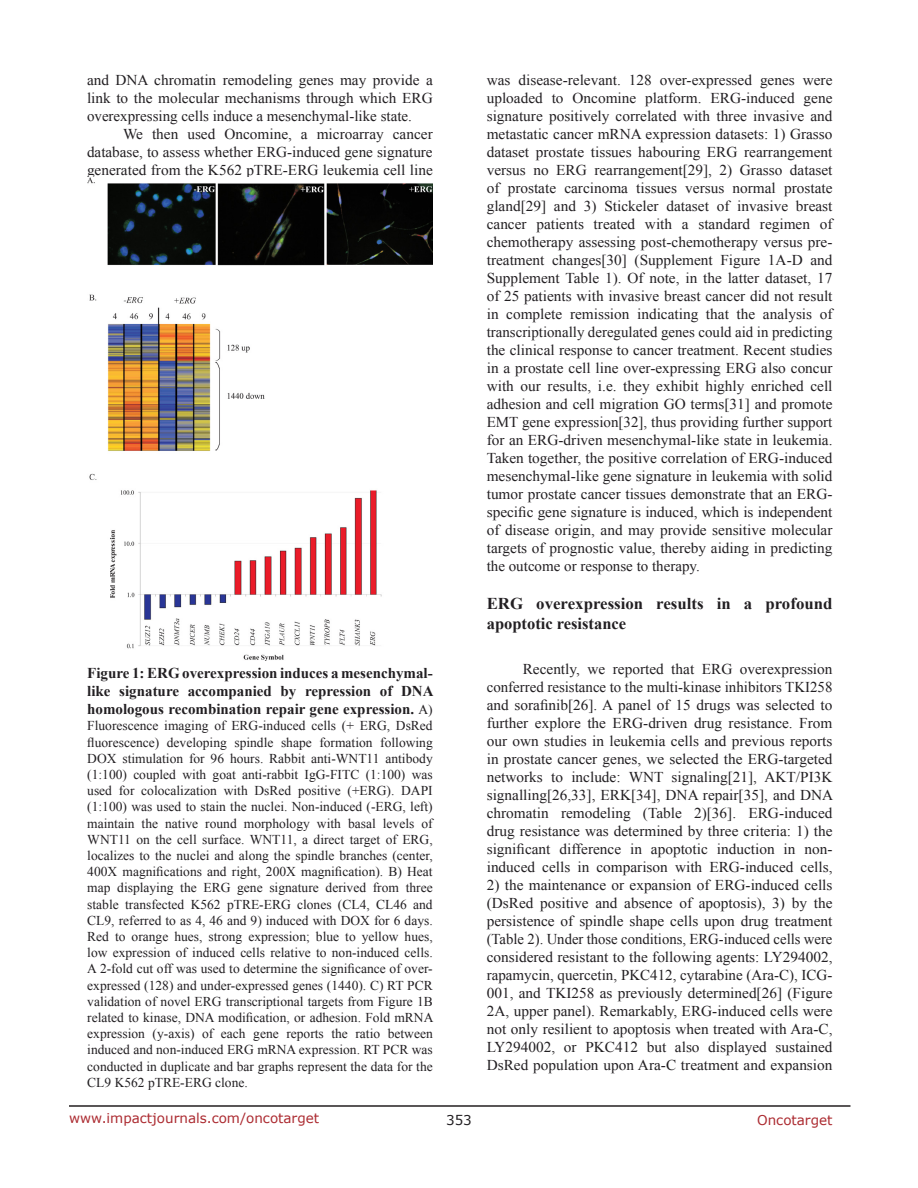
<style>
.page{position:relative;width:918px;height:1188px;background:#fff}
.page>*{position:absolute;margin:0;border:0;box-sizing:border-box;transform-origin:0 0}
.SubHeading{font:700 16.5px/19.8px "Times New Roman";color:#221f22}
.BodyText{font:15px/18px "Times New Roman";color:#221f22;text-align:justify}
.FigureText{font:700 15px/18px "Times New Roman";color:#221f22;text-align:justify}
.FigureText-2{font:13.5px/16.2px "Times New Roman";color:#221f22;text-align:justify}
.t1{font:13.5px "Verdana";color:#ac2b31}
.t2{font:13.5px "Verdana";color:#221f22}
.s1{font-weight:400;font-size:13.5px}
</style>
<div class="page">
<hr style="left:69px;top:1105px;width:781px;height:2px;background:#231f20">
<img style="left:87px;top:177px;width:346px;height:484px">
<p class="BodyText" style="left:87px;top:71px;width:347px">and DNA chromatin remodeling genes may provide a link to the molecular mechanisms through which ERG overexpressing cells induce a mesenchymal-like state.</p>
<p class="BodyText" style="left:87px;top:125px;width:347px;text-indent:36px">We then used Oncomine, a microarray cancer database, to assess whether ERG-induced gene signature generated from the K562 pTRE-ERG leukemia cell line</p>
<p class="FigureText" style="left:87px;top:664px;width:348px">Figure 1: ERG overexpression induces a mesenchymal&shy;like signature accompanied by repression of DNA homologous recombination repair gene expression. <span class="s1">A)</span></p>
<p class="FigureText-2" style="left:87px;top:717px;width:348px">Fluorescence imaging of ERG-induced cells (+ ERG, DsRed fluorescence) developing spindle shape formation following DOX stimulation for 96 hours. Rabbit anti-WNT11 antibody (1:100) coupled with goat anti-rabbit IgG-FITC (1:100) was used for colocalization with DsRed positive (+ERG). DAPI (1:100) was used to stain the nuclei. Non-induced (-ERG, left) maintain the native round morphology with basal levels of WNT11 on the cell surface. WNT11, a direct target of ERG, localizes to the nuclei and along the spindle branches (center, 400X magnifications and right, 200X magnification). B) Heat map displaying the ERG gene signature derived from three stable transfected K562 pTRE-ERG clones (CL4, CL46 and CL9, referred to as 4, 46 and 9) induced with DOX for 6 days.<br>Red to orange hues, strong expression; blue to yellow hues, low expression of induced cells relative to non-induced cells.<br>A 2-fold cut off was used to determine the significance of over&shy;expressed (128) and under-expressed genes (1440). C) RT PCR validation of novel ERG transcriptional targets from Figure 1B related to kinase, DNA modification, or adhesion. Fold mRNA expression (y-axis) of each gene reports the ratio between induced and non-induced ERG mRNA expression. RT PCR was conducted in duplicate and bar graphs represent the data for the CL9 K562 pTRE-ERG clone.</p>
<p class="BodyText" style="left:487px;top:71px;width:347px">was disease-relevant. 128 over-expressed genes were uploaded to Oncomine platform. ERG-induced gene signature positively correlated with three invasive and metastatic cancer mRNA expression datasets: 1) Grasso dataset prostate tissues habouring ERG rearrangement versus no ERG rearrangement[29], 2) Grasso dataset of prostate carcinoma tissues versus normal prostate gland[29] and 3) Stickeler dataset of invasive breast cancer patients treated with a standard regimen of chemotherapy assessing post-chemotherapy versus pre&shy;treatment changes[30] (Supplement Figure 1A-D and Supplement Table 1). Of note, in the latter dataset, 17 of 25 patients with invasive breast cancer did not result in complete remission indicating that the analysis of transcriptionally deregulated genes could aid in predicting the clinical response to cancer treatment. Recent studies in a prostate cell line over-expressing ERG also concur with our results, i.e. they exhibit highly enriched cell adhesion and cell migration GO terms[31] and promote EMT gene expression[32], thus providing further support for an ERG-driven mesenchymal-like state in leukemia.<br>Taken together, the positive correlation of ERG-induced mesenchymal-like gene signature in leukemia with solid tumor prostate cancer tissues demonstrate that an ERG&shy;specific gene signature is induced, which is independent of disease origin, and may provide sensitive molecular targets of prognostic value, thereby aiding in predicting the outcome or response to therapy.</p>
<p class="SubHeading" style="left:487px;top:593px;width:347px">ERG overexpression results in a profound apoptotic resistance</p>
<p class="BodyText" style="left:487px;top:660px;width:348px;text-indent:36px">Recently, we reported that ERG overexpression conferred resistance to the multi-kinase inhibitors TKI258 and sorafinib[26]. A panel of 15 drugs was selected to further explore the ERG-driven drug resistance. From our own studies in leukemia cells and previous reports in prostate cancer genes, we selected the ERG-targeted networks to include: WNT signaling[21], AKT/PI3K signalling[26,33], ERK[34], DNA repair[35], and DNA chromatin remodeling (Table 2)[36]. ERG-induced drug resistance was determined by three criteria: 1) the significant difference in apoptotic induction in non&shy;induced cells in comparison with ERG-induced cells,</p>
<p class="BodyText" style="left:487px;top:876px;width:347px">2) the maintenance or expansion of ERG-induced cells (DsRed positive and absence of apoptosis), 3) by the persistence of spindle shape cells upon drug treatment (Table 2). Under those conditions, ERG-induced cells were considered resistant to the following agents: LY294002, rapamycin, quercetin, PKC412, cytarabine (Ara-C), ICG-001, and TKI258 as previously determined[26] (Figure 2A, upper panel). Remarkably, ERG-induced cells were not only resilient to apoptosis when treated with Ara-C, LY294002, or PKC412 but also displayed sustained DsRed population upon Ara-C treatment and expansion</p>
<p class="t1" style="left:69px;top:1109px;width:252px">www.impactjournals.com/oncotarget</p>
<p class="t2" style="left:446px;top:1111px;width:27px">353</p>
<p class="t1" style="left:757px;top:1111px;width:77px">Oncotarget</p>
</div>
